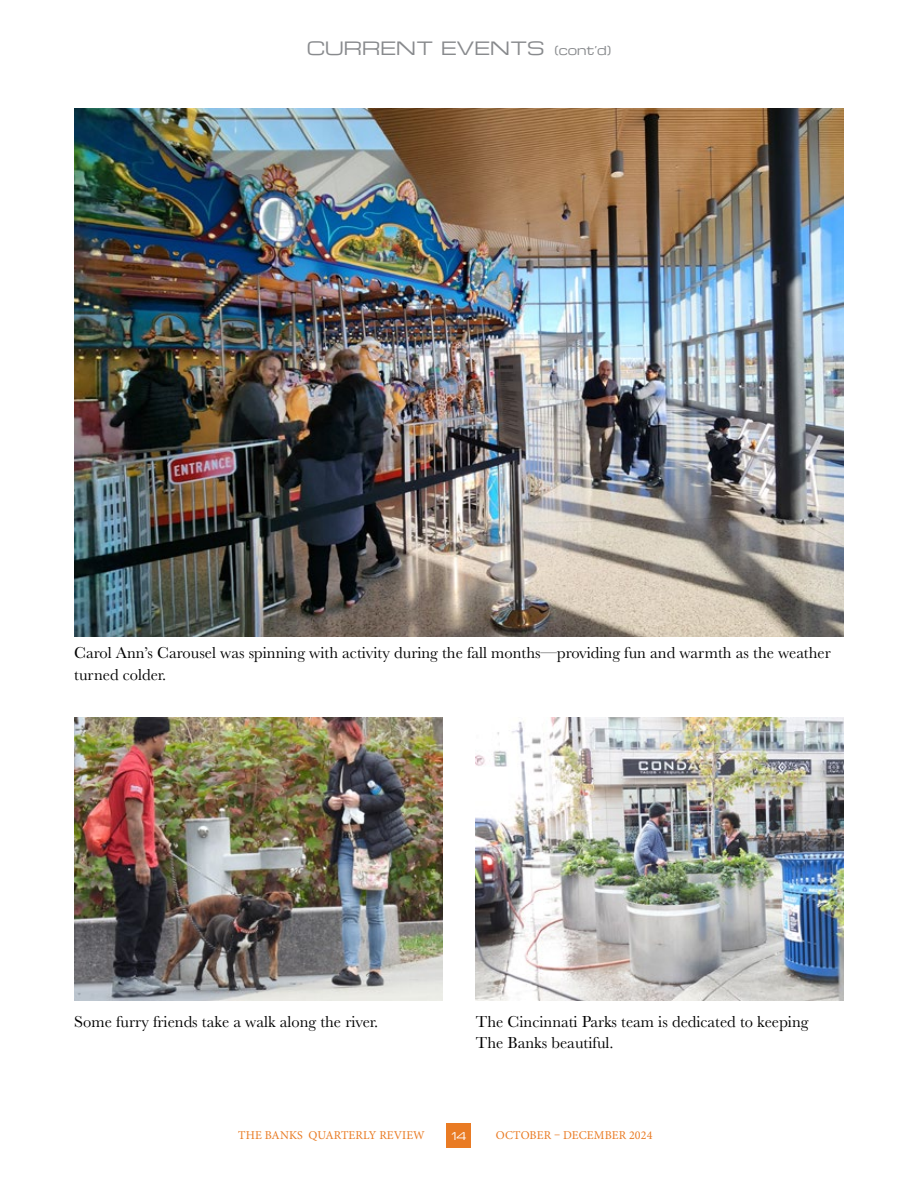
<style>
.page{position:relative;width:918px;height:1188px;background:#fff}
.page>*{position:absolute;margin:0;border:0;box-sizing:border-box;transform-origin:0 0}
.t1{font:18px "Michroma";letter-spacing:-.01em;color:#888a8d}
.t2{font:16.5px/21px "Baskerville";color:#000}
.t3{font:12px "Minion Pro";letter-spacing:.01em;color:#e97b24}
.t4{font:10.5px "Michroma";color:#fff}
.s1{font-size:12px}
</style>
<div class="page">
<div style="left:446px;top:1123px;width:25px;height:25px;background:#e97b24"></div>
<img style="left:74px;top:717px;width:368px;height:284px">
<img style="left:74px;top:108px;width:770px;height:528px">
<img style="left:476px;top:717px;width:368px;height:284px">
<p class="t1" style="left:307px;top:38px;width:306px">CURRENT EVENTS <span class="s1">(cont’d)</span></p>
<p class="t2" style="left:74px;top:643px;width:758px">Carol Ann’s Carousel was spinning with activity during the fall months—providing fun and warmth as the weather turned colder.</p>
<p class="t2" style="left:74px;top:1011px;width:306px">Some furry friends take a walk along the river.</p>
<p class="t2" style="left:476px;top:1011px;width:334px">The Cincinnati Parks team is dedicated to keeping<br>The Banks beautiful.</p>
<p class="t3" style="left:238px;top:1127px;width:188px">THE BANKS QUARTERLY REVIEW</p>
<p class="t3" style="left:496px;top:1127px;width:158px">OCTOBER – DECEMBER 2024</p>
<p class="t4" style="left:451px;top:1130px;width:17px">14</p>
</div>
